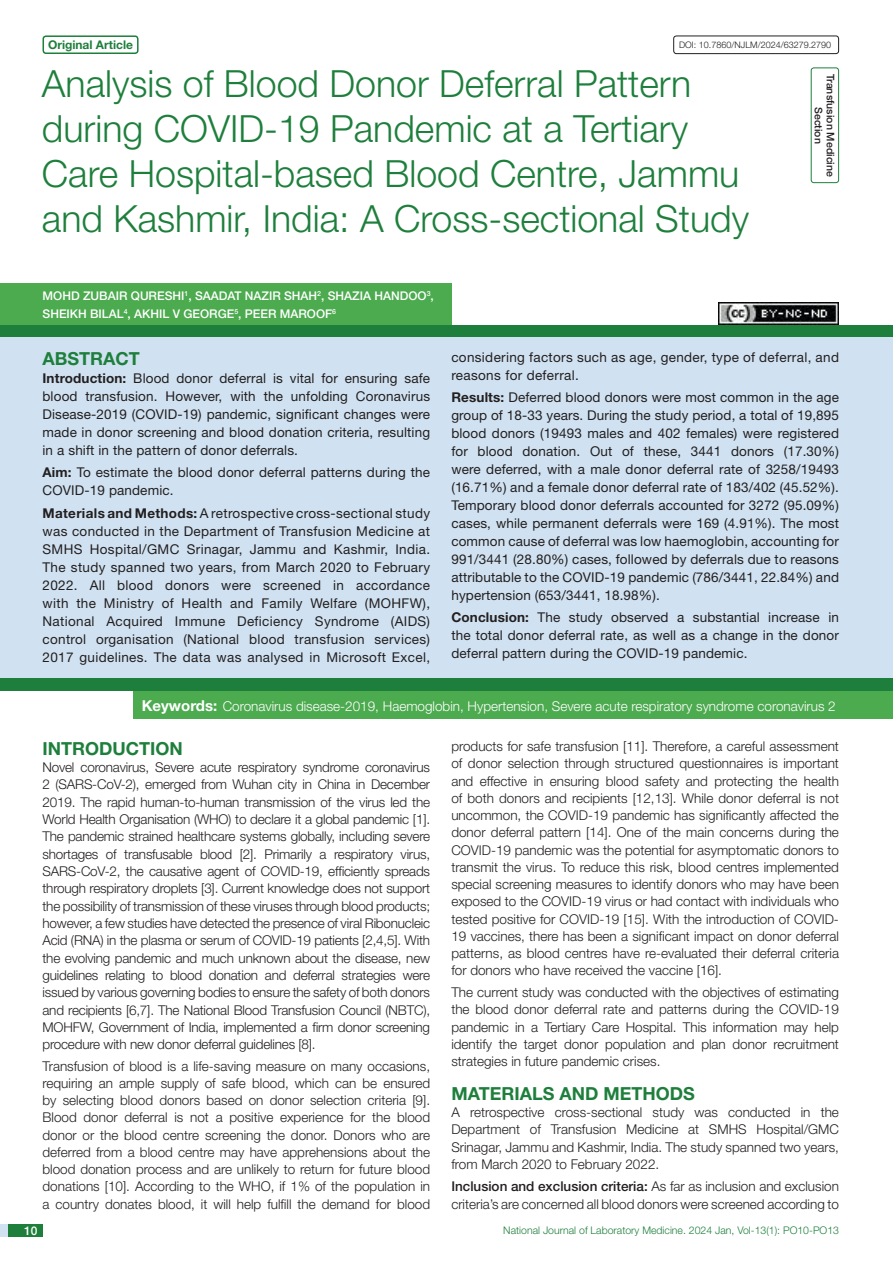
<style>
.page{position:relative;width:893px;height:1263px;background:#fff}
.page>*{position:absolute;margin:0;border:0;box-sizing:border-box;transform-origin:0 0}
.t1{font:300 37.5px/45px "Helvetica Neue";color:#1e7f3c}
.Heading{font:700 18px "Helvetica Neue";color:#1e7f3c}
.Abstract_head{font:700 18px "Helvetica Neue";color:#1e7f3c}
.Body_text{font:300 13.5px/17.2px "Helvetica Neue";color:#231f20;text-align:justify}
.Abstract_Text{font:13.5px/18px "Helvetica Neue";letter-spacing:.01em;color:#231f20;text-align:justify}
.Key_words{font:300 13.5px "Helvetica Neue";color:#fff}
.Author{font:500 12px/18.8px "Helvetica Neue";color:#fff}
.t2{font:700 12px "Helvetica Neue";color:#1e7f3c}
.t3{font:300 10.5px "Helvetica Neue";color:#1e7f3c}
.section{font:500 10.5px "Helvetica Neue";color:#231f20}
.t4{font:300 9px "Helvetica Neue";color:#231f20}
.s1{font-weight:700}
.s2{font-weight:700;font-size:15px}
.s3{font-weight:500}
</style>
<div class="page">
<div style="left:0;top:1224px;width:43px;height:13px;background:#d0e2f1"></div>
<div style="left:8px;top:1224px;width:35px;height:13px;background:#1e7f3c"></div>
<div style="left:811px;top:67px;width:28px;height:116px;border:1px solid #1e7f3c;border-radius:3px"></div>
<div style="left:43px;top:35px;width:96px;height:19px;border:2px solid #1e7f3c;border-radius:3px"></div>
<div style="left:673px;top:36px;width:166px;height:18px;border:1px solid #231f20;border-radius:3px"></div>
<div style="left:0;top:284px;width:451px;height:41px;background:#4caa4f"></div>
<div style="left:0;top:325px;width:893px;height:12px;background:#1e7f3c"></div>
<div style="left:0;top:337px;width:893px;height:342px;background:#d0e2f1"></div>
<div style="left:0;top:679px;width:893px;height:12px;background:#1e7f3c"></div>
<div style="left:134px;top:691px;width:759px;height:28px;background:#4caa4f"></div>
<img style="left:719px;top:302px;width:120px;height:23px">
<p class="t2" style="left:48px;top:37px;width:87px">Original Article</p>
<p class="t4" style="left:679px;top:39px;width:154px">DOI: 10.7860/NJLM/2024/63279.2790</p>
<p class="t1" style="left:42px;top:60px;width:651px">Analysis of Blood Donor Deferral Pattern</p>
<p class="t1" style="left:42px;top:105px;width:709px">during COVID-19 Pandemic at a Tertiary<br>Care Hospital-based Blood Centre, Jammu and Kashmir, India: A Cross-sectional Study</p>
<p class="Author" style="left:43px;top:286px;width:393px">MOHD ZUBAIR QURESHI<sup>1</sup>, SAADAT NAZIR SHAH<sup>2</sup>, SHAZIA HANDOO<sup>3</sup>,<br>SHEIKH BILAL<sup>4</sup>, AKHIL V GEORGE<sup>5</sup>, PEER MAROOF<sup>6</sup></p>
<p class="section" style="left:837px;top:74px;width:105px;rotate:90deg">TRANSFUSION MEDICINE</p>
<p class="section" style="left:825px;top:107px;width:38px;rotate:90deg">SECTION</p>
<p class="Abstract_head" style="left:43px;top:348px;width:99px">ABSTRACT</p>
<p class="Abstract_Text" style="left:43px;top:369px;width:389px"><span class="s1">Introduction:</span> Blood donor deferral is vital for ensuring safe blood transfusion. However, with the unfolding Coronavirus Disease-2019 (COVID-19) pandemic, significant changes were made in donor screening and blood donation criteria, resulting in a shift in the pattern of donor deferrals.</p>
<p class="Abstract_Text" style="left:43px;top:463px;width:389px"><span class="s1">Aim:</span> To estimate the blood donor deferral patterns during the<br>COVID-19 pandemic.</p>
<p class="Abstract_Text" style="left:43px;top:504px;width:389px"><span class="s1">Materials and Methods:</span> A retrospective cross-sectional study was conducted in the Department of Transfusion Medicine at SMHS Hospital/GMC Srinagar, Jammu and Kashmir, India.<br>The study spanned two years, from March 2020 to February 2022. All blood donors were screened in accordance with the Ministry of Health and Family Welfare (MOHFW), National Acquired Immune Deficiency Syndrome (AIDS) control organisation (National blood transfusion services)<br>2017 guidelines. The data was analysed in Microsoft Excel,</p>
<p class="Abstract_Text" style="left:451px;top:348px;width:389px">considering factors such as age, gender, type of deferral, and reasons for deferral.</p>
<p class="Abstract_Text" style="left:451px;top:388px;width:389px"><span class="s1">Results:</span> Deferred blood donors were most common in the age group of 18-33 years. During the study period, a total of 19,895 blood donors (19493 males and 402 females) were registered for blood donation. Out of these, 3441 donors (17.30%) were deferred, with a male donor deferral rate of 3258/19493 (16.71%) and a female donor deferral rate of 183/402 (45.52%).<br>Temporary blood donor deferrals accounted for 3272 (95.09%) cases, while permanent deferrals were 169 (4.91%). The most common cause of deferral was low haemoglobin, accounting for 991/3441 (28.80%) cases, followed by deferrals due to reasons attributable to the COVID-19 pandemic (786/3441, 22.84%) and hypertension (653/3441, 18.98%).</p>
<p class="Abstract_Text" style="left:451px;top:608px;width:389px"><span class="s1">Conclusion:</span> The study observed a substantial increase in the total donor deferral rate, as well as a change in the donor deferral pattern during the COVID-19 pandemic.</p>
<p class="Key_words" style="left:142px;top:698px;width:695px"><span class="s2">Keywords:</span> Coronavirus disease-2019, Haemoglobin, Hypertension, Severe acute respiratory syndrome coronavirus 2</p>
<p class="Heading" style="left:43px;top:737px;width:142px">INTRODUCTION</p>
<p class="Body_text" style="left:43px;top:758px;width:389px">Novel coronavirus, Severe acute respiratory syndrome coronavirus 2 (SARS-CoV-2), emerged from Wuhan city in China in December 2019. The rapid human-to-human transmission of the virus led the World Health Organisation (WHO) to declare it a global pandemic [1].<br>The pandemic strained healthcare systems globally, including severe shortages of transfusable blood [2]. Primarily a respiratory virus, SARS-CoV-2, the causative agent of COVID-19, efficiently spreads through respiratory droplets [3]. Current knowledge does not support the possibility of transmission of these viruses through blood products; however, a few studies have detected the presence of viral Ribonucleic Acid (RNA) in the plasma or serum of COVID-19 patients [2,4,5]. With the evolving pandemic and much unknown about the disease, new guidelines relating to blood donation and deferral strategies were issued by various governing bodies to ensure the safety of both donors and recipients [6,7]. The National Blood Transfusion Council (NBTC), MOHFW, Government of India, implemented a firm donor screening procedure with new donor deferral guidelines [8].</p>
<p class="Body_text" style="left:43px;top:1057px;width:389px">Transfusion of blood is a life-saving measure on many occasions, requiring an ample supply of safe blood, which can be ensured by selecting blood donors based on donor selection criteria [9].<br>Blood donor deferral is not a positive experience for the blood donor or the blood centre screening the donor. Donors who are deferred from a blood centre may have apprehensions about the blood donation process and are unlikely to return for future blood donations [10]. According to the WHO, if 1% of the population in a country donates blood, it will help fulfill the demand for blood</p>
<p class="Author" style="left:24px;top:1221px;width:15px">10</p>
<p class="Body_text" style="left:451px;top:737px;width:389px">products for safe transfusion [11]. Therefore, a careful assessment of donor selection through structured questionnaires is important and effective in ensuring blood safety and protecting the health of both donors and recipients [12,13]. While donor deferral is not uncommon, the COVID-19 pandemic has significantly affected the donor deferral pattern [14]. One of the main concerns during the COVID-19 pandemic was the potential for asymptomatic donors to transmit the virus. To reduce this risk, blood centres implemented special screening measures to identify donors who may have been exposed to the COVID-19 virus or had contact with individuals who tested positive for COVID-19 [15]. With the introduction of COVID-19 vaccines, there has been a significant impact on donor deferral patterns, as blood centres have re-evaluated their deferral criteria for donors who have received the vaccine [16].</p>
<p class="Body_text" style="left:451px;top:983px;width:389px">The current study was conducted with the objectives of estimating the blood donor deferral rate and patterns during the COVID-19 pandemic in a Tertiary Care Hospital. This information may help identify the target donor population and plan donor recruitment strategies in future pandemic crises.</p>
<p class="Heading" style="left:451px;top:1082px;width:245px">MATERIALS AND METHODS</p>
<p class="Body_text" style="left:451px;top:1103px;width:389px">A retrospective cross-sectional study was conducted in the Department of Transfusion Medicine at SMHS Hospital/GMC Srinagar, Jammu and Kashmir, India. The study spanned two years, from March 2020 to February 2022.</p>
<p class="Body_text" style="left:451px;top:1177px;width:389px;line-height:17.7px"><span class="s3">INCLUSION AND EXCLUSION CRITERIA:</span> As far as inclusion and exclusion criteria’s are concerned all blood donors were screened according to</p>
<p class="t3" style="left:503px;top:1224px;width:337px">National Journal of Laboratory Medicine. 2024 Jan, Vol-13(1): PO10-PO13</p>
</div>
